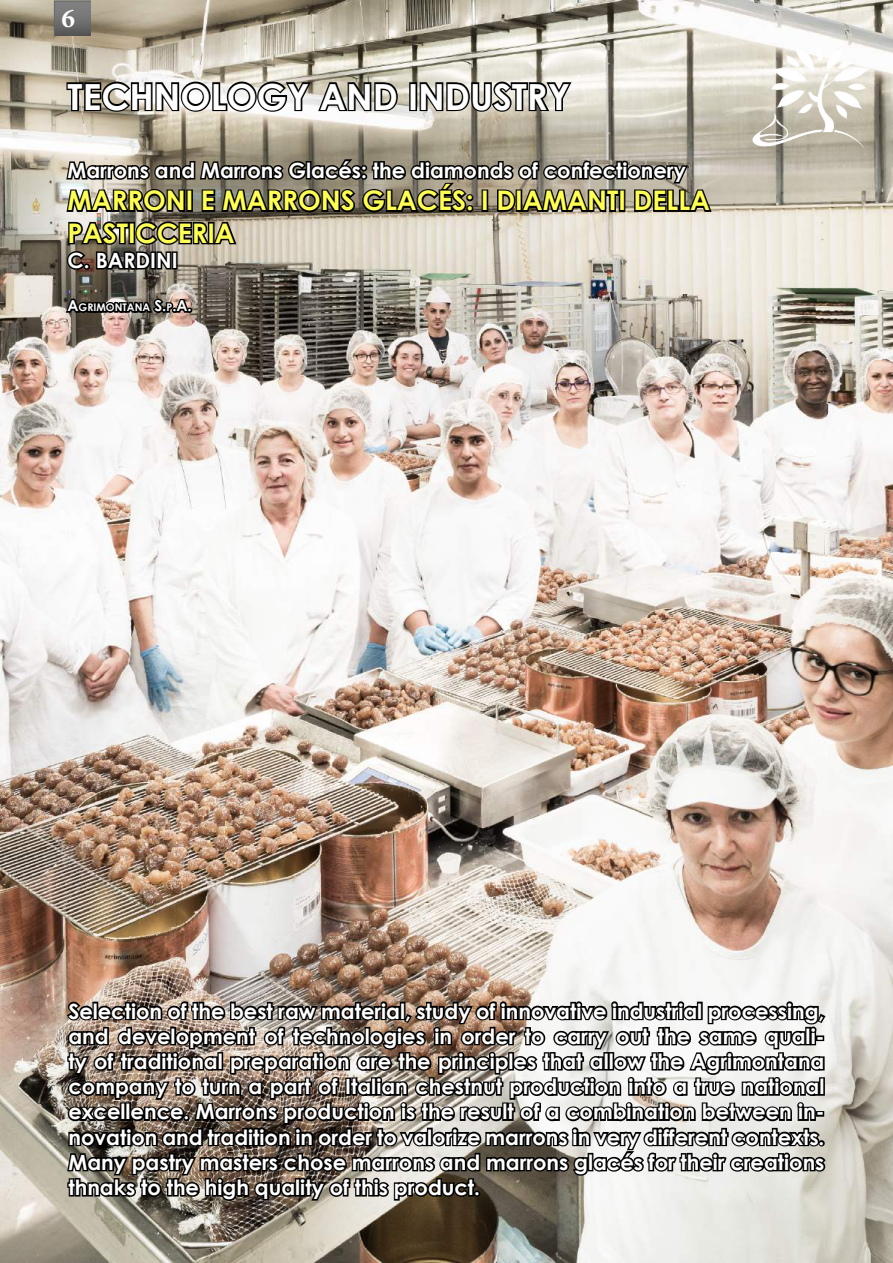
<style>
.page{position:relative;width:893px;height:1263px;background:#fff}
.page>*{position:absolute;margin:0;border:0;box-sizing:border-box;transform-origin:0 0}
.t1{font:700 36px "Century Gothic";color:#fff}
.t2{font:700 27px/32.4px "Century Gothic";color:#ffff53}
.t3{font:700 27px "Minion Pro";color:#fff}
.t4{font:700 21px/25.2px "Century Gothic";color:#fff;text-align:justify}
.t5{font:700 10.5px "Century Gothic";color:#fff}
.s1{font-size:15px}
</style>
<div class="page">
<img style="left:0;top:0;width:893px;height:1263px">
<svg style="left:65px;top:80px;width:335px;height:34px"></svg>
<div style="left:409px;top:82px;width:8px;height:29px;border:3px solid #000"></div>
<svg style="left:418px;top:80px;width:156px;height:34px;background:#78766f"></svg>
<svg style="left:65px;top:156px;width:649px;height:117px;background:#898378"></svg>
<div style="left:172px;top:251px;width:6px;height:18px;border:3px solid #000"></div>
<svg style="left:64px;top:294px;width:131px;height:25px;background:#5b534b"></svg>
<svg style="left:65px;top:999px;width:763px;height:204px;background:#635e59"></svg>
<svg style="left:54px;top:1px;width:36px;height:34px"></svg>
<img style="left:744px;top:35px;width:133px;height:115px">
<p class="t3" style="left:62px;top:0;width:15px">6</p>
<h1 class="t1" style="left:68px;top:69px;width:504px">TECHNOLOGY AND INDUSTRY</h1>
<p class="t4" style="left:68px;top:157px;width:620px">Marrons and Marrons Glacés: the diamonds of confectionery</p>
<p class="t2" style="left:68px;top:183px;width:644px">MARRONI E MARRONS GLACÉS: I DIAMANTI DELLA<br>PASTICCERIA</p>
<p class="t4" style="left:68px;top:247px;width:112px">C. BARDINI</p>
<p class="t5" style="left:68px;top:299px;width:126px"><span class="s1">A</span>GRIMONTANA <span class="s1">S.</span>P<span class="s1">.A.</span></p>
<p class="t4" style="left:68px;top:997px;width:758px">Selection of the best raw material, study of innovative industrial processing, and development of technologies in order to carry out the same quali&shy;ty of traditional preparation are the principles that allow the Agrimontana company to turn a part of Italian chestnut production into a true national excellence. Marrons production is the result of a combination between in&shy;novation and tradition in order to valorize marrons in very different contexts.<br>Many pastry masters chose marrons and marrons glacés for their creations thnaks to the high quality of this product.</p>
</div>
